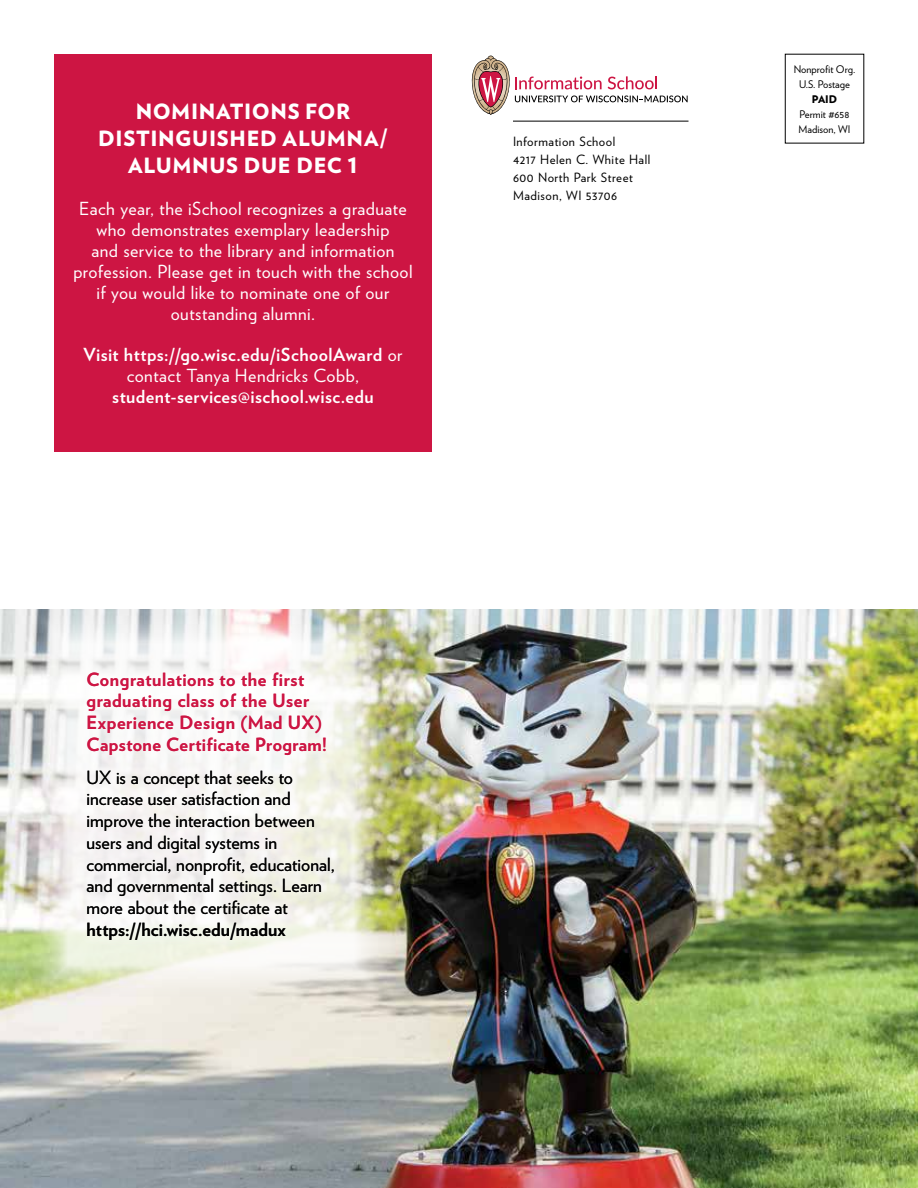
<style>
.page{position:relative;width:918px;height:1188px;background:#fff}
.page>*{position:absolute;margin:0;border:0;box-sizing:border-box;transform-origin:0 0}
.t1{font:900 21px/27px "Verlag";letter-spacing:.03em;color:#fff;text-align:center}
.t2{font:18.15px/21.8px "Verlag";letter-spacing:.005em;color:#000}
.t3{font:700 18.15px/21.8px "Verlag";letter-spacing:.03em;color:#cd1543}
.t4{font:18px/21px "Verlag";letter-spacing:.025em;color:#fff;text-align:center}
.t5{font:700 18px/21px "Verlag";letter-spacing:.025em;color:#fff;text-align:center}
.sidebar_text{font:12.75px "Verlag";letter-spacing:.04em;color:#000}
.t6{font:10.5px "Verlag";color:#000}
.t7{font:900 10.5px "Verlag";color:#000}
.s1{font-weight:400}
.s2{font-weight:700}
</style>
<div class="page">
<img style="left:0;top:609px;width:918px;height:579px">
<img style="left:27px;top:609px;width:368px;height:397px">
<hr style="left:513px;top:121px;width:175px;height:1px;background:#000">
<svg style="left:471px;top:56px;width:217px;height:59px"></svg>
<div style="left:54px;top:54px;width:378px;height:397px;background:#cd1543"></div>
<svg style="left:75px;top:660px;width:270px;height:292px;fill:#f7f6f3"></svg>
<p class="t1" style="left:98px;top:97px;width:291px">NOMINATIONS FOR<br>DISTINGUISHED ALUMNA/<br>ALUMNUS DUE DEC 1</p>
<p class="t4" style="left:73px;top:197px;width:341px">Each year, the iSchool recognizes a graduate who demonstrates exemplary leadership<br>and service to the library and information profession. Please get in touch with the school if you would like to nominate one of our outstanding alumni.</p>
<p class="t5" style="left:83px;top:343px;width:321px">Visit https://go.wisc.edu/iSchoolAward <span class="s1">or contact Tanya Hendricks Cobb, </span>student-services@ischool.wisc.edu</p>
<p class="sidebar_text" style="left:513px;top:132px;width:104px">Information School</p>
<p class="sidebar_text" style="left:513px;top:150px;width:139px">4217 Helen C. White Hall</p>
<p class="sidebar_text" style="left:513px;top:168px;width:121px">600 North Park Street</p>
<p class="sidebar_text" style="left:513px;top:186px;width:106px">Madison, WI 53706</p>
<p class="t3" style="left:86px;top:667px;width:242px">Congratulations to the first graduating class of the User<br>Experience Design (Mad UX)<br>Capstone Certificate Program!</p>
<p class="t2" style="left:86px;top:765px;width:250px">UX is a concept that seeks to increase user satisfaction and improve the interaction between users and digital systems in commercial, nonprofit, educational, and governmental settings. Learn more about the certificate at <span class="s2">https://hci.wisc.edu/madux</span></p>
<p class="t6" style="left:794px;top:61px;width:63px">Nonprofit Org.</p>
<p class="t6" style="left:799px;top:76px;width:52px">U.S. Postage</p>
<p class="t7" style="left:812px;top:90px;width:27px">PAID</p>
<p class="t6" style="left:800px;top:106px;width:51px">Permit #658</p>
<p class="t6" style="left:799px;top:121px;width:53px">Madison, WI</p>
</div>
